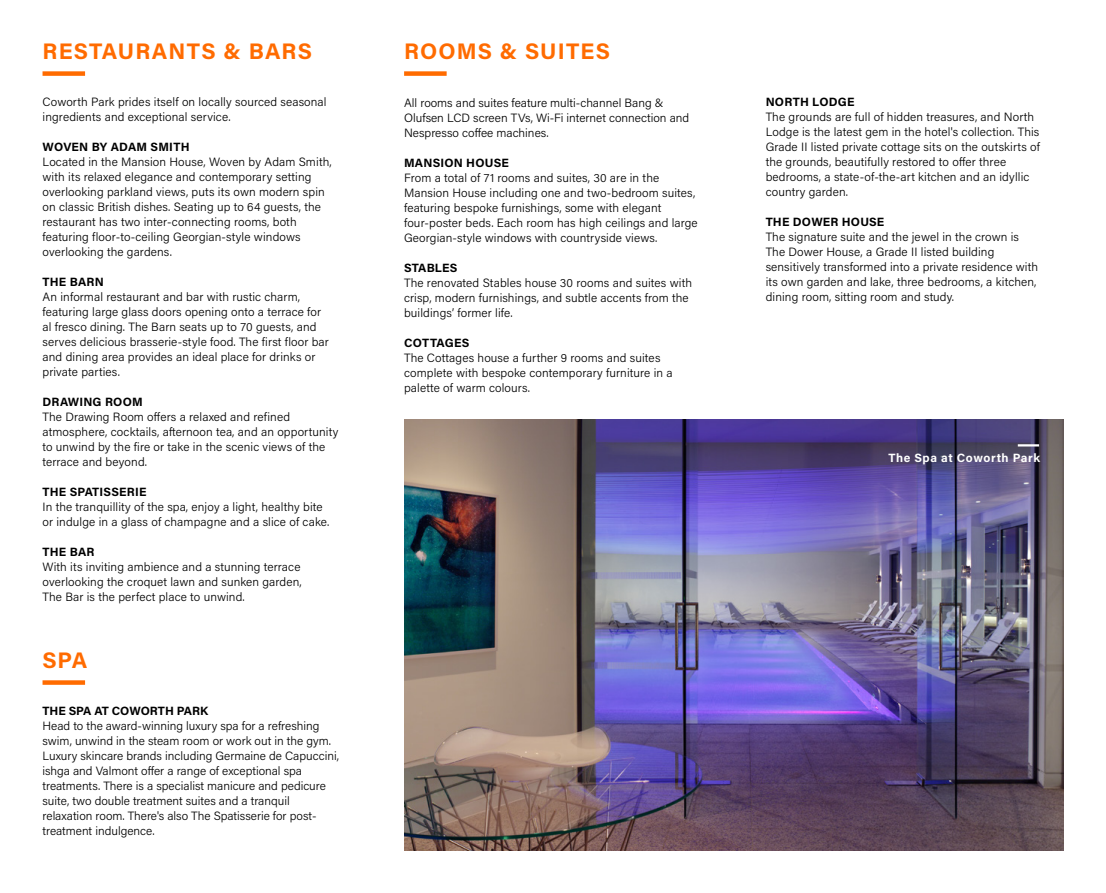
<style>
.page{position:relative;width:1106px;height:893px;background:#fff}
.page>*{position:absolute;margin:0;border:0;box-sizing:border-box;transform-origin:0 0}
.t1{font:700 22.5px "Acumin Pro";letter-spacing:.05em;color:#ff6b00}
.t2{font:300 12px/15px "Acumin Pro";letter-spacing:.01em;color:#000}
.t3{font:700 12px "Acumin Pro";letter-spacing:.015em;color:#000}
.t4{font:700 12px "Acumin Pro";letter-spacing:.045em;color:#fff}
</style>
<div class="page">
<div style="left:43px;top:71px;width:42px;height:5px;background:#ff6b00"></div>
<div style="left:43px;top:680px;width:42px;height:5px;background:#ff6b00"></div>
<div style="left:404px;top:71px;width:42px;height:5px;background:#ff6b00"></div>
<img style="left:404px;top:420px;width:659px;height:430px">
<hr style="left:1017px;top:444px;width:22px;height:2px;background:#fff">
<h1 class="t1" style="left:43px;top:35px;width:271px">RESTAURANTS &amp; BARS</h1>
<p class="t2" style="left:43px;top:94px;width:285px">Coworth Park prides itself on locally sourced seasonal ingredients and exceptional service.</p>
<p class="t3" style="left:43px;top:139px;width:148px">WOVEN BY ADAM SMITH</p>
<p class="t2" style="left:43px;top:154px;width:291px">Located in the Mansion House, Woven by Adam Smith, with its relaxed elegance and contemporary setting overlooking parkland views, puts its own modern spin on classic British dishes. Seating up to 64 guests, the restaurant has two inter-connecting rooms, both featuring floor-to-ceiling Georgian-style windows overlooking the gardens.</p>
<p class="t3" style="left:43px;top:274px;width:63px">THE BARN</p>
<p class="t2" style="left:43px;top:289px;width:288px">An informal restaurant and bar with rustic charm, featuring large glass doors opening onto a terrace for al fresco dining. The Barn seats up to 70 guests, and serves delicious brasserie-style food. The first floor bar and dining area provides an ideal place for drinks or private parties.</p>
<p class="t3" style="left:43px;top:394px;width:102px">DRAWING ROOM</p>
<p class="t2" style="left:43px;top:409px;width:297px">The Drawing Room offers a relaxed and refined atmosphere, cocktails, afternoon tea, and an opportunity to unwind by the fire or take in the scenic views of the terrace and beyond.</p>
<p class="t3" style="left:43px;top:484px;width:105px">THE SPATISSERIE</p>
<p class="t2" style="left:43px;top:499px;width:288px">In the tranquillity of the spa, enjoy a light, healthy bite or indulge in a glass of champagne and a slice of cake.</p>
<p class="t3" style="left:43px;top:544px;width:53px">THE BAR</p>
<p class="t2" style="left:43px;top:559px;width:261px;text-align:justify">With its inviting ambience and a stunning terrace overlooking the croquet lawn and sunken garden, The Bar is the perfect place to unwind.</p>
<h1 class="t1" style="left:43px;top:644px;width:46px">SPA</h1>
<p class="t3" style="left:43px;top:702px;width:167px">THE SPA AT COWORTH PARK</p>
<p class="t2" style="left:43px;top:718px;width:298px">Head to the award-winning luxury spa for a refreshing swim, unwind in the steam room or work out in the gym.<br>Luxury skincare brands including Germaine de Capuccini, ishga and Valmont offer a range of exceptional spa treatments. There is a specialist manicure and pedicure suite, two double treatment suites and a tranquil relaxation room. There's also The Spatisserie for post&shy;treatment indulgence.</p>
<h1 class="t1" style="left:404px;top:35px;width:207px">ROOMS &amp; SUITES</h1>
<p class="t2" style="left:404px;top:94px;width:287px">All rooms and suites feature multi-channel Bang &amp;<br>Olufsen LCD screen TVs, Wi-Fi internet connection and<br>Nespresso coffee machines.</p>
<p class="t3" style="left:404px;top:154px;width:106px">MANSION HOUSE</p>
<p class="t2" style="left:404px;top:169px;width:295px">From a total of 71 rooms and suites, 30 are in the Mansion House including one and two-bedroom suites, featuring bespoke furnishings, some with elegant four-poster beds. Each room has high ceilings and large Georgian-style windows with countryside views.</p>
<p class="t3" style="left:404px;top:259px;width:55px">STABLES</p>
<p class="t2" style="left:404px;top:274px;width:289px">The renovated Stables house 30 rooms and suites with crisp, modern furnishings, and subtle accents from the buildings’ former life.</p>
<p class="t3" style="left:404px;top:334px;width:67px">COTTAGES</p>
<p class="t2" style="left:404px;top:349px;width:270px">The Cottages house a further 9 rooms and suites complete with bespoke contemporary furniture in a palette of warm colours.</p>
<p class="t3" style="left:765px;top:93px;width:90px">NORTH LODGE</p>
<p class="t2" style="left:765px;top:109px;width:276px">The grounds are full of hidden treasures, and North Lodge is the latest gem in the hotel's collection. This Grade II listed private cottage sits on the outskirts of the grounds, beautifully restored to offer three bedrooms, a state-of-the-art kitchen and an idyllic country garden.</p>
<p class="t3" style="left:765px;top:213px;width:120px">THE DOWER HOUSE</p>
<p class="t2" style="left:765px;top:229px;width:274px">The signature suite and the jewel in the crown is The Dower House, a Grade II listed building sensitively transformed into a private residence with its own garden and lake, three bedrooms, a kitchen, dining room, sitting room and study.</p>
<p class="t4" style="left:888px;top:450px;width:153px">The Spa at Coworth Park</p>
</div>
